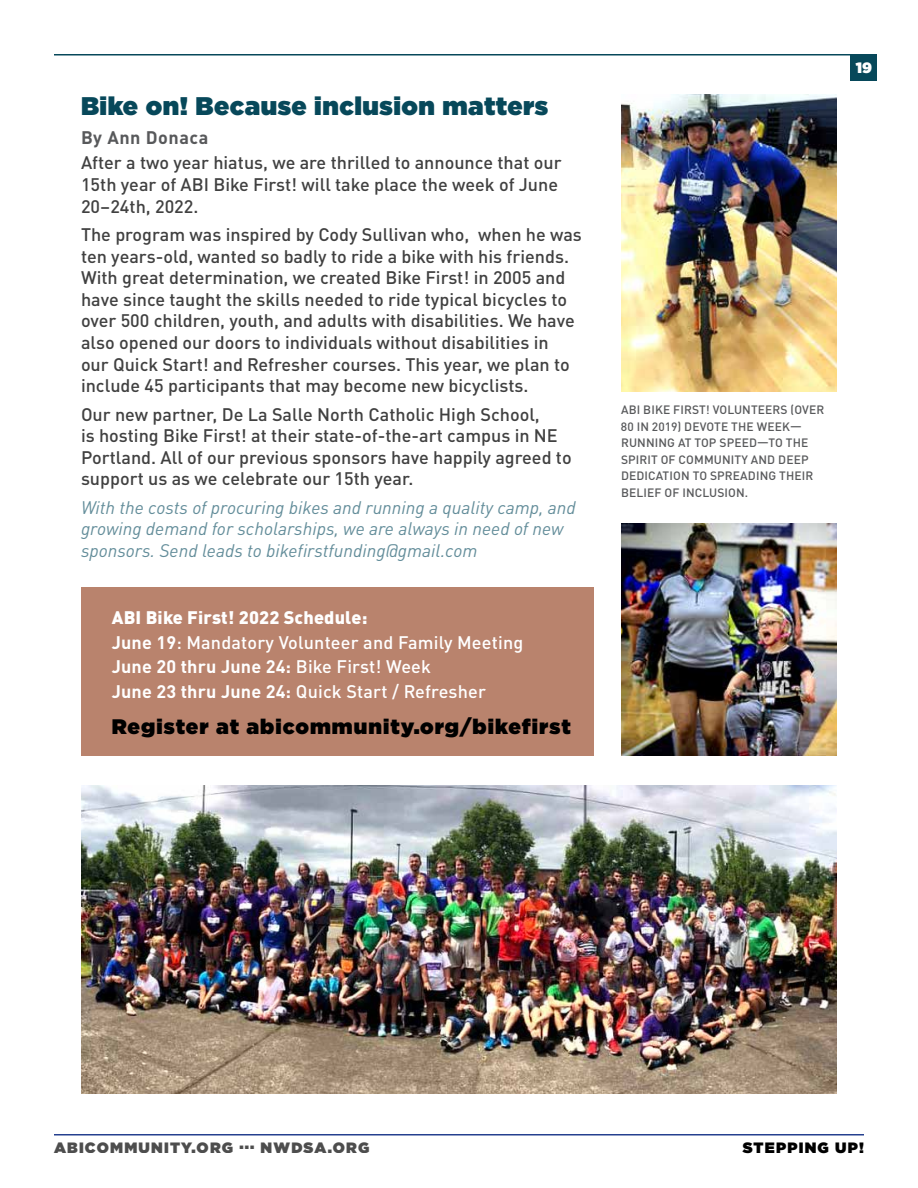
<style>
.page{position:relative;width:918px;height:1188px;background:#fff}
.page>*{position:absolute;margin:0;border:0;box-sizing:border-box;transform-origin:0 0}
.t1{font:900 25.5px "Gotham";letter-spacing:.02em;color:#07485a}
.t2{font:900 21px "Gotham";letter-spacing:.05em;color:#000}
.t3{font:500 18px/21.6px "DINOT";color:#000}
.t4{font:italic 18px/21.6px "DINOT";color:#2f6778}
.t5{font:500 18px/24.8px "DINOT";letter-spacing:.01em;color:#fff}
.t6{font:700 18px "DINOT";letter-spacing:.03em;color:#58595b}
.t7{font:900 15px "Gotham";letter-spacing:.08em;color:#000}
.t8{font:900 15px "Gotham";color:#fff}
.t9{font:500 12px/16.5px "DINOT";letter-spacing:.01em;color:#58595b}
.s1{font-weight:900}
.s2{font-weight:700}
</style>
<div class="page">
<hr style="left:54px;top:1134px;width:810px;height:2px;background:#25408f">
<hr style="left:54px;top:54px;width:810px;height:2px;background:#07485a">
<div style="left:850px;top:54px;width:28px;height:27px;background:#07485a"></div>
<div style="left:81px;top:588px;width:513px;height:168px;background:#b9836d"></div>
<img style="left:81px;top:785px;width:756px;height:309px">
<img style="left:621px;top:94px;width:216px;height:298px">
<img style="left:621px;top:524px;width:216px;height:232px">
<h1 class="t1" style="left:81px;top:88px;width:469px">Bike on! Because inclusion matters</h1>
<p class="t6" style="left:81px;top:123px;width:129px">By Ann Donaca</p>
<p class="t3" style="left:81px;top:150px;width:482px">After a two year hiatus, we are thrilled to announce that our<br>15th year of ABI Bike First! will take place the week of June<br>20–24th, 2022.</p>
<p class="t3" style="left:81px;top:222px;width:502px">The program was inspired by Cody Sullivan who, when he was ten years-old, wanted so badly to ride a bike with his friends.<br>With great determination, we created Bike First! in 2005 and have since taught the skills needed to ride typical bicycles to over 500 children, youth, and adults with disabilities. We have also opened our doors to individuals without disabilities in<br>our Quick Start! and Refresher courses. This year, we plan to include 45 participants that may become new bicyclists.</p>
<p class="t3" style="left:81px;top:402px;width:492px">Our new partner, De La Salle North Catholic High School,<br>is hosting Bike First! at their state-of-the-art campus in NE Portland. All of our previous sponsors have happily agreed to support us as we celebrate our 15th year.</p>
<p class="t4" style="left:81px;top:495px;width:496px">With the costs of procuring bikes and running a quality camp, and growing demand for scholarships, we are always in need of new sponsors. Send leads to bikefirstfunding@gmail.com</p>
<p class="t5" style="left:112px;top:603px;width:413px"><span class="s1">ABI Bike First! 2022 Schedule:<br></span><span class="s2">June 19</span>: Mandatory Volunteer and Family Meeting <span class="s2">June 20 thru June 24:</span> Bike First! Week<br><span class="s2">June 23 thru June 24:</span> Quick Start / Refresher</p>
<p class="t2" style="left:112px;top:711px;width:460px">Register at abicommunity.org/bikefirst</p>
<p class="t8" style="left:856px;top:57px;width:18px">19</p>
<p class="t9" style="left:621px;top:401px;width:205px">ABI BIKE FIRST! VOLUNTEERS (OVER<br>80 IN 2019) DEVOTE THE WEEK—<br>RUNNING AT TOP SPEED—TO THE<br>SPIRIT OF COMMUNITY AND DEEP<br>DEDICATION TO SPREADING THEIR<br>BELIEF OF INCLUSION.</p>
<p class="t7" style="left:54px;top:1137px;width:317px">ABICOMMUNITY.ORG ... NWDSA.ORG</p>
<p class="t7" style="left:743px;top:1137px;width:123px">STEPPING UP!</p>
</div>
